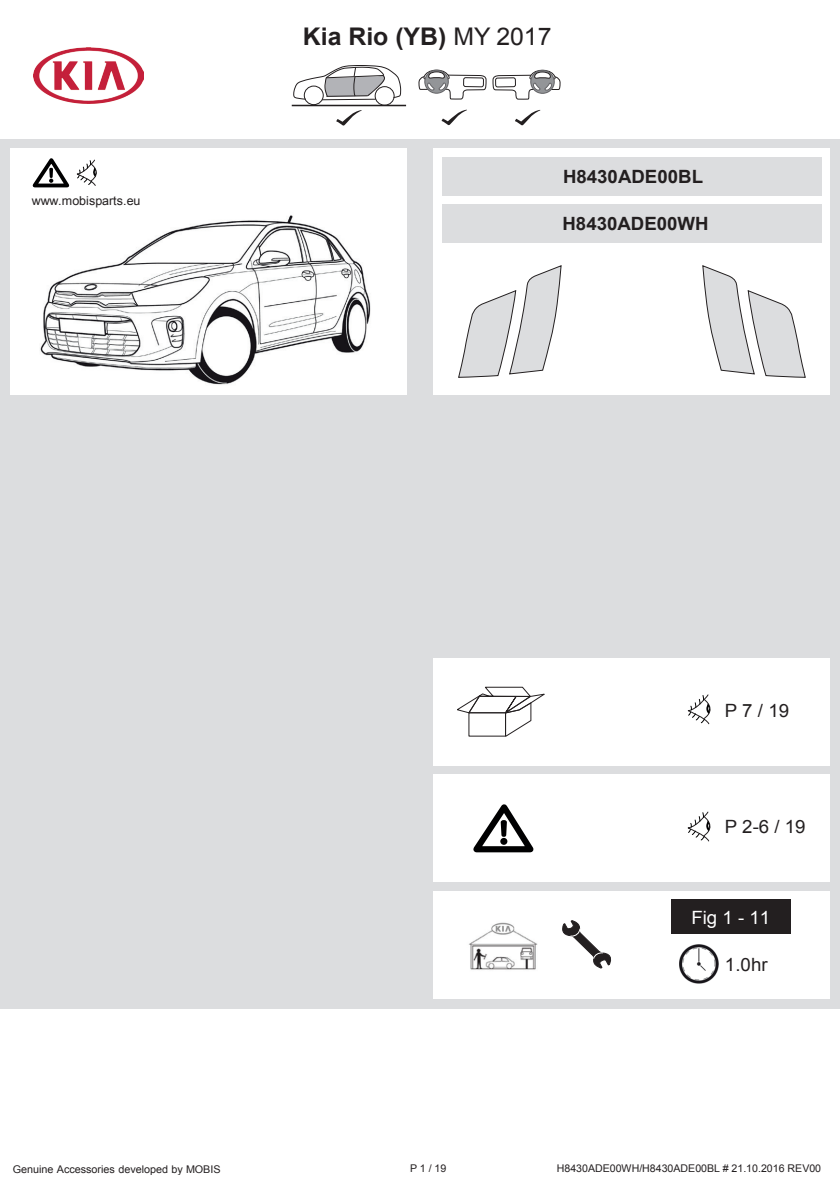
<style>
.page{position:relative;width:840px;height:1191px;background:#fff}
.page>*{position:absolute;margin:0;border:0;box-sizing:border-box;transform-origin:0 0}
.t1{font:700 24.4px "Arial";color:#231f20}
.t2{font:700 18.2px "Arial";color:#231f20}
.t3{font:18.2px "Arial";letter-spacing:.005em;color:#231f20}
.t4{font:18.2px "Arial";color:#fff}
.t5{font:12.2px "Arial";letter-spacing:-.005em;color:#231f20}
.t6{font:10.6px "Arial";color:#231f20}
.s1{font-weight:400}
</style>
<div class="page">
<div style="left:0;top:139px;width:839px;height:869px;background:#dcdddf"></div>
<div style="left:433px;top:148px;width:396px;height:246px;background:#fff"></div>
<div style="left:433px;top:891px;width:396px;height:108px;background:#fff"></div>
<div style="left:10px;top:148px;width:396px;height:246px;background:#fff"></div>
<div style="left:442px;top:157px;width:378px;height:38px;background:#dcdddf"></div>
<div style="left:442px;top:204px;width:378px;height:39px;background:#dcdddf"></div>
<div style="left:433px;top:774px;width:396px;height:108px;background:#fff"></div>
<div style="left:433px;top:657px;width:396px;height:108px;background:#fff"></div>
<svg style="left:562px;top:920px;width:50px;height:49px"></svg>
<div style="left:671px;top:899px;width:119px;height:35px;background:#231f20"></div>
<svg style="left:418px;top:70px;width:68px;height:30px"></svg>
<svg style="left:492px;top:70px;width:68px;height:30px"></svg>
<svg style="left:441px;top:109px;width:26px;height:16px"></svg>
<svg style="left:515px;top:110px;width:25px;height:16px"></svg>
<hr style="left:291px;top:105px;width:115px;height:1px;background:#231f20">
<div style="left:304px;top:86px;width:19px;height:19px;border:1px solid #231f20;border-radius:50%"></div>
<div style="left:374px;top:86px;width:20px;height:20px;border:1px solid #231f20;border-radius:50%"></div>
<svg style="left:293px;top:65px;width:108px;height:35px"></svg>
<svg style="left:336px;top:110px;width:25px;height:16px"></svg>
<img style="left:679px;top:945px;width:39px;height:38px">
<svg style="left:457px;top:686px;width:88px;height:51px"></svg>
<svg style="left:32px;top:158px;width:65px;height:30px"></svg>
<svg style="left:687px;top:694px;width:24px;height:31px"></svg>
<svg style="left:687px;top:811px;width:24px;height:31px"></svg>
<img style="left:33px;top:48px;width:110px;height:55px">
<img style="left:469px;top:922px;width:69px;height:48px">
<svg style="left:473px;top:804px;width:61px;height:49px"></svg>
<img style="left:40px;top:215px;width:331px;height:170px">
<svg style="left:702px;top:265px;width:103px;height:113px"></svg>
<svg style="left:458px;top:265px;width:103px;height:113px"></svg>
<p class="t5" style="left:32px;top:192px;width:110px">www.mobisparts.eu</p>
<h1 class="t1" style="left:303px;top:20px;width:250px">Kia Rio (YB) <span class="s1">MY 2017</span></h1>
<h2 class="t2" style="left:562px;top:164px;width:141px">H8430ADE00BL</h2>
<h2 class="t2" style="left:562px;top:212px;width:148px">H8430ADE00WH</h2>
<p class="t6" style="left:13px;top:1162px;width:209px">Genuine Accessories developed by MOBIS</p>
<h2 class="t3" style="left:724px;top:698px;width:66px">P7/19</h2>
<h2 class="t3" style="left:724px;top:815px;width:82px">P 2-6 / 19</h2>
<h2 class="t4" style="left:691px;top:905px;width:80px">Fig 1 - 11</h2>
<h2 class="t3" style="left:724px;top:952px;width:44px">1.0hr</h2>
<p class="t6" style="left:410px;top:1161px;width:38px">P 1 / 19</p>
<p class="t6" style="left:556px;top:1161px;width:266px">H8430ADE00WH/H8430ADE00BL # 21.10.2016 REV00</p>
<p class="t6" style="left:432px;top:1162px;width:13px">19</p>
<p class="t6" style="left:564px;top:1162px;width:277px">1W200ADE10BL/1W200ADE10WH # 30.06.2015 REV00</p>
</div>
